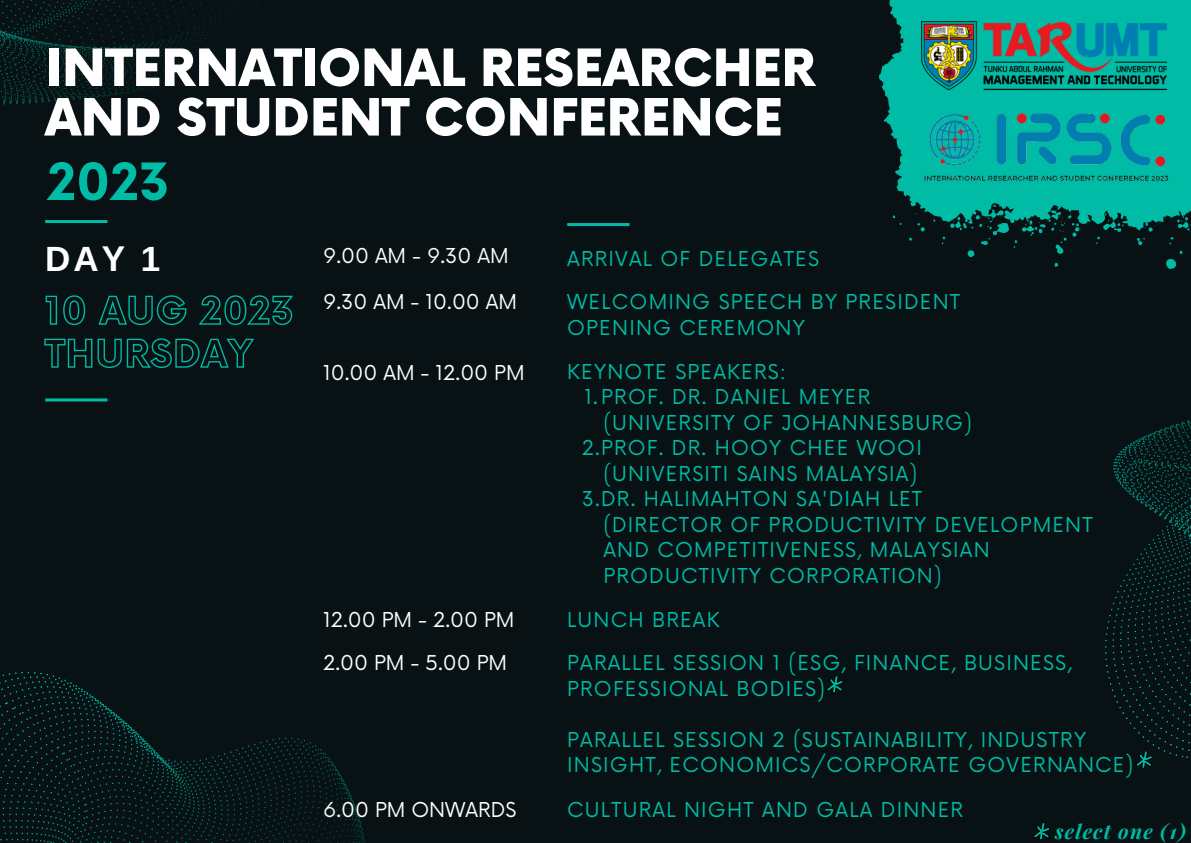
<style>
.page{position:relative;width:1191px;height:843px;background:#fff}
.page>*{position:absolute;margin:0;border:0;box-sizing:border-box;transform-origin:0 0}
.t1{font:900 50px/49.5px "Now";color:#fff}
.t2{font:700 50px "Now";color:#00bba5}
.t3{font:700 35px "Arimo";color:#fff}
.t4{font:20px/25.5px "Now";letter-spacing:.06em;color:#00bba5}
.t5{font:20px "Now";color:#fff}
.t6{font:italic 700 20px "Playfair Display";letter-spacing:.06em;color:#00bba5}
</style>
<div class="page">
<div style="left:0;top:0;width:1190px;height:842px;background:#081214"></div>
<svg style="left:879px;top:3px;width:311px;height:266px;fill:#00bba5"></svg>
<svg style="left:889px;top:0;width:301px;height:3px"></svg>
<hr style="left:45px;top:220px;width:62px;height:3px;background:#00bba5">
<hr style="left:45px;top:398px;width:62px;height:3px;background:#00bba5">
<svg style="left:0;top:0;width:246px;height:105px"></svg>
<svg style="left:1105px;top:420px;width:85px;height:338px"></svg>
<svg style="left:0;top:671px;width:365px;height:171px"></svg>
<img style="left:921px;top:21px;width:246px;height:84px">
<img style="left:921px;top:105px;width:256px;height:80px">
<hr style="left:567px;top:223px;width:62px;height:3px;background:#00bba5">
<svg style="left:827px;top:676px;width:16px;height:17px"></svg>
<svg style="left:45px;top:295px;width:248px;height:30px"></svg>
<svg style="left:44px;top:338px;width:210px;height:30px"></svg>
<svg style="left:1135px;top:750px;width:17px;height:18px"></svg>
<svg style="left:1034px;top:822px;width:15px;height:17px"></svg>
<p class="t1" style="left:45px;top:46px;width:771px">INTERNATIONAL RESEARCHER<br>AND STUDENT CONFERENCE</p>
<p class="t2" style="left:47px;top:155px;width:124px">2023</p>
<p class="t3" style="left:45px;top:239px;width:117px">DAY 1</p>
<p class="t5" style="left:323px;top:245px;width:187px">9.00 AM - 9.30 AM</p>
<p class="t4" style="left:567px;top:247px;width:253px">ARRIVAL OF DELEGATES</p>
<p class="t4" style="left:567px;top:290px;width:394px">WELCOMING SPEECH BY PRESIDENT</p>
<p class="t4" style="left:567px;top:315px;width:239px">OPENING CEREMONY</p>
<p class="t5" style="left:323px;top:291px;width:195px">9.30 AM - 10.00 AM</p>
<p class="t5" style="left:323px;top:361px;width:203px">10.00 AM - 12.00 PM</p>
<p class="t4" style="left:567px;top:359px;width:220px">KEYNOTE SPEAKERS:</p>
<p class="t4" style="left:603px;top:410px;width:370px">(UNIVERSITY OF JOHANNESBURG)</p>
<p class="t4" style="left:581px;top:436px;width:341px">2.PROF. DR. HOOY CHEE WOOI</p>
<p class="t4" style="left:603px;top:461px;width:315px">(UNIVERSITI SAINS MALAYSIA)</p>
<p class="t4" style="left:581px;top:487px;width:342px">3.DR. HALIMAHTON SA'DIAH LET</p>
<p class="t4" style="left:603px;top:512px;width:491px">(DIRECTOR OF PRODUCTIVITY DEVELOPMENT</p>
<p class="t4" style="left:603px;top:538px;width:388px">AND COMPETITIVENESS, MALAYSIAN</p>
<p class="t4" style="left:603px;top:563px;width:340px">PRODUCTIVITY CORPORATION)</p>
<p class="t4" style="left:584px;top:385px;width:287px">1.PROF. DR. DANIEL MEYER</p>
<p class="t5" style="left:323px;top:608px;width:193px">12.00 PM - 2.00 PM</p>
<p class="t4" style="left:567px;top:608px;width:154px">LUNCH BREAK</p>
<p class="t5" style="left:323px;top:651px;width:185px">2.00 PM - 5.00 PM</p>
<p class="t4" style="left:567px;top:651px;width:506px">PARALLEL SESSION 1 (ESG, FINANCE, BUSINESS,<br>PROFESSIONAL BODIES)</p>
<p class="t4" style="left:567px;top:727px;width:567px">PARALLEL SESSION 2 (SUSTAINABILITY, INDUSTRY<br>INSIGHT, ECONOMICS/CORPORATE GOVERNANCE)</p>
<p class="t5" style="left:323px;top:798px;width:195px">6.00 PM ONWARDS</p>
<p class="t4" style="left:567px;top:797px;width:397px">CULTURAL NIGHT AND GALA DINNER</p>
<p class="t6" style="left:1055px;top:817px;width:132px">select one (1)</p>
</div>
